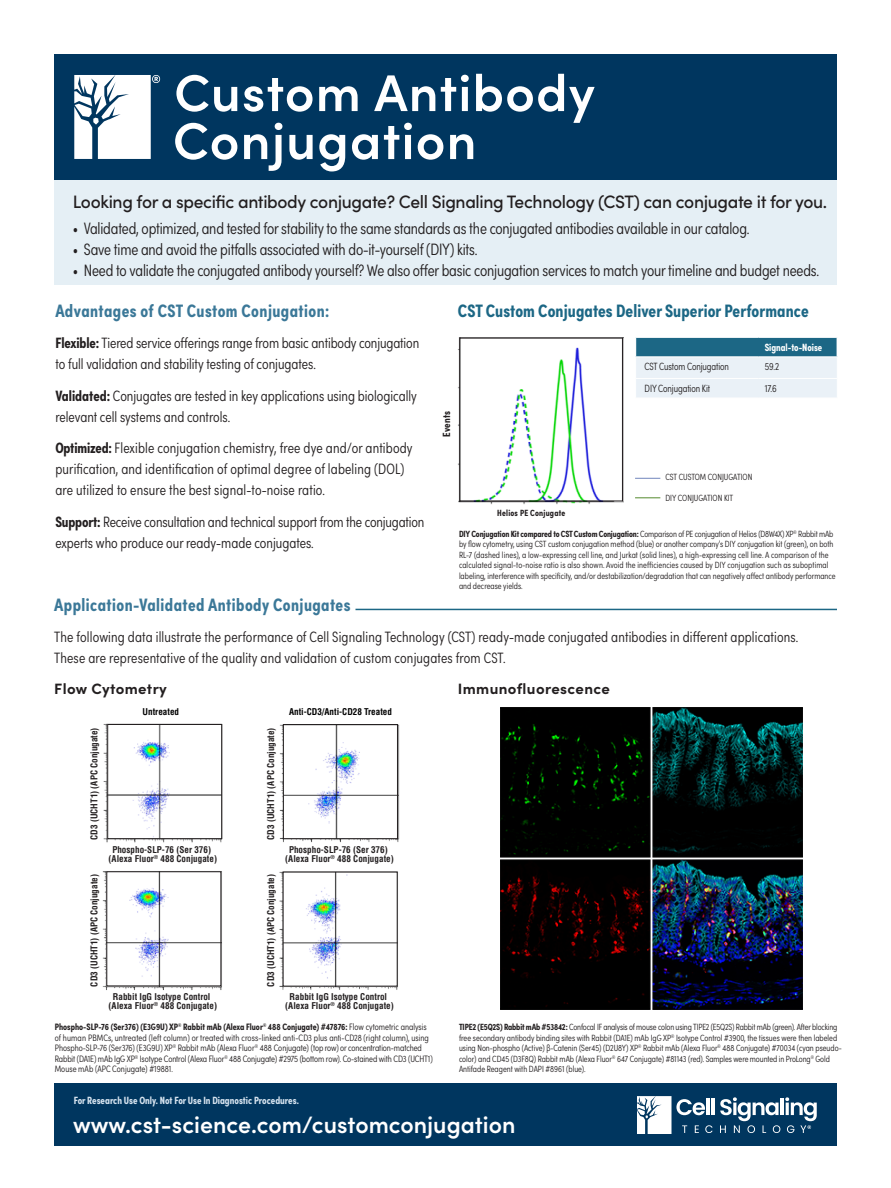
<style>
.page{position:relative;width:891px;height:1188px;background:#fff}
.page>*{position:absolute;margin:0;border:0;box-sizing:border-box;transform-origin:0 0}
.Display_New_Products{font:600 51.75px "Sofia Pro";letter-spacing:.02em;color:#fff}
.t1{font:600 23.85px "Sofia Pro";color:#fff}
.Table_Section_Header{font:500 18px "Sofia Pro";letter-spacing:-.02em;color:#231f20}
.Head_Blue{font:700 18px "Sofia Pro Condensed";letter-spacing:.025em;color:#3b7898}
.Head_Blue-2{font:700 18px "Sofia Pro Condensed";letter-spacing:.005em;color:#1c6785}
.BULLET_intro{font:300 16.5px "Sofia Pro Condensed";letter-spacing:-.01em;color:#231f20}
.BODY{font:300 15px/21px "Sofia Pro Condensed";color:#231f20}
.t2{font:700 15px "Sofia Pro";letter-spacing:.025em;color:#231f20}
.t3{font:700 10.5px "Sofia Pro Condensed";color:#d7e4f0}
.Body_Text{font:300 10.5px "Sofia Pro Condensed";letter-spacing:-.01em;color:#231f20}
.t4{font:700 10.5px "Sofia Pro Condensed";color:#fff}
.t5{font:700 10.5px "Sofia Pro Condensed";letter-spacing:.02em;color:#231f20}
.t6{font:300 9.3px/10.5px "Sofia Pro Condensed";color:#231f20}
.t7{font:700 condensed 9.15px/9.1px "Helvetica";color:#231f20;text-align:center}
.t8{font:700 condensed 9.15px "Helvetica";color:#000}
.t9{font:300 9px/10.5px "Sofia Pro Condensed";color:#231f20}
.t10{font:700 9px "Sofia Pro Condensed";letter-spacing:.025em;color:#231f20}
.s1{font-weight:700}
</style>
<div class="page">
<div style="left:54px;top:54px;width:783px;height:126px;background:#00365f"></div>
<svg style="left:74px;top:75px;width:86px;height:84px"></svg>
<div style="left:54px;top:1083px;width:783px;height:63px;background:#00365f"></div>
<svg style="left:637px;top:1096px;width:180px;height:38px"></svg>
<div style="left:54px;top:180px;width:783px;height:105px;background:#e5eff5"></div>
<img style="left:458px;top:338px;width:166px;height:166px">
<div style="left:459px;top:338px;width:164px;height:163px;border:1px solid #241f21"></div>
<svg style="left:635px;top:497px;width:25px;height:1px"></svg>
<svg style="left:635px;top:478px;width:25px;height:1px"></svg>
<svg style="left:635px;top:337px;width:202px;height:61px;background:#adc8d5"></svg>
<hr style="left:635px;top:356px;width:124px;height:1px;background:#fff">
<hr style="left:759px;top:356px;width:79px;height:1px;background:#fff">
<img style="left:103px;top:723px;width:120px;height:120px">
<div style="left:107px;top:724px;width:115px;height:115px;border:1px solid #231f20"></div>
<img style="left:279px;top:724px;width:121px;height:119px">
<div style="left:283px;top:724px;width:115px;height:115px;border:1px solid #231f20"></div>
<img style="left:102px;top:871px;width:120px;height:120px">
<img style="left:279px;top:871px;width:119px;height:119px">
<hr style="left:356px;top:609px;width:481px;height:1px;background:#1c6785">
<img style="left:501px;top:708px;width:301px;height:301px">
<p class="Display_New_Products" style="left:174px;top:54px;width:422px">Custom Antibody</p>
<p class="Display_New_Products" style="left:173px;top:102px;width:305px">Conjugation</p>
<p class="Table_Section_Header" style="left:73px;top:188px;width:756px">Looking for a specific antibody conjugate? Cell Signaling Technology (CST) can conjugate it for you.</p>
<p class="BULLET_intro" style="left:73px;top:216px;width:678px">• Validated, optimized, and tested for stability to the same standards as the conjugated antibodies available in our catalog.</p>
<p class="BULLET_intro" style="left:73px;top:237px;width:406px">• Save time and avoid the pitfalls associated with do-it-yourself (DIY) kits.</p>
<p class="BULLET_intro" style="left:73px;top:258px;width:748px">• Need to validate the conjugated antibody yourself? We also offer basic conjugation services to match your timeline and budget needs.</p>
<p class="Head_Blue" style="left:55px;top:297px;width:275px">Advantages of CST Custom Conjugation:</p>
<p class="BODY" style="left:55px;top:332px;width:365px"><span class="s1">Flexible:</span> Tiered service offerings range from basic antibody conjugation to full validation and stability testing of conjugates.</p>
<p class="BODY" style="left:55px;top:384px;width:363px"><span class="s1">Validated:</span> Conjugates are tested in key applications using biologically relevant cell systems and controls.</p>
<p class="BODY" style="left:55px;top:437px;width:359px"><span class="s1">Optimized:</span> Flexible conjugation chemistry, free dye and/or antibody purification, and identification of optimal degree of labeling (DOL) are utilized to ensure the best signal-to-noise ratio.</p>
<p class="BODY" style="left:55px;top:510px;width:371px"><span class="s1">Support:</span> Receive consultation and technical support from the conjugation experts who produce our ready-made conjugates.</p>
<p class="Head_Blue-2" style="left:458px;top:297px;width:352px">CST Custom Conjugates Deliver Superior Performance</p>
<p class="t4" style="left:765px;top:339px;width:59px">Signal-to-Noise</p>
<p class="Body_Text" style="left:645px;top:359px;width:86px">CST Custom Conjugation</p>
<p class="Body_Text" style="left:765px;top:359px;width:16px">59.2</p>
<p class="Body_Text" style="left:645px;top:381px;width:67px">DIY Conjugation Kit</p>
<p class="Body_Text" style="left:765px;top:381px;width:14px">17.6</p>
<p class="t5" style="left:439px;top:437px;width:27px;rotate:-90deg">Events</p>
<p class="t9" style="left:665px;top:471px;width:88px">CST CUSTOM CONJUGATION</p>
<p class="t9" style="left:665px;top:492px;width:69px">DIY CONJUGATION KIT</p>
<p class="t10" style="left:497px;top:506px;width:70px">Helios PE Conjugate</p>
<p class="t9" style="left:459px;top:528px;width:378px"><span class="s1">DIY Conjugation Kit compared to CST Custom Conjugation:</span> Comparison of PE conjugation of Helios (D8W4X) XP<sup>®</sup> Rabbit mAb by flow cytometry, using CST custom conjugation method (blue) or another company’s DIY conjugation kit (green), on both RL-7 (dashed lines), a low-expressing cell line, and Jurkat (solid lines), a high-expressing cell line. A comparison of the calculated signal-to-noise ratio is also shown. Avoid the inefficiencies caused by DIY conjugation such as suboptimal labeling, interference with specificity, and/or destabilization/degradation that can negatively affect antibody performance and decrease yields.</p>
<p class="Head_Blue" style="left:54px;top:590px;width:298px">Application-Validated Antibody Conjugates</p>
<p class="BODY" style="left:54px;top:625px;width:746px">The following data illustrate the performance of Cell Signaling Technology (CST) ready-made conjugated antibodies in different applications.<br>These are representative of the quality and validation of custom conjugates from CST.</p>
<p class="t2" style="left:54px;top:677px;width:114px">Flow Cytometry</p>
<p class="t2" style="left:458px;top:677px;width:154px">Immunofluorescence</p>
<p class="t7" style="left:90px;top:840px;width:114px;rotate:-90deg">CD3 (UCHT1) (APC Conjugate)</p>
<p class="t7" style="left:90px;top:987px;width:114px;rotate:-90deg">CD3 (UCHT1) (APC Conjugate)</p>
<p class="t8" style="left:143px;top:706px;width:38px">Untreated</p>
<p class="t8" style="left:289px;top:706px;width:104px">Anti-CD3/Anti-CD28 Treated</p>
<p class="t7" style="left:109px;top:845px;width:110px">Phospho-SLP-76 (Ser 376) (Alexa Fluor<sup>®</sup> 488 Conjugate)</p>
<p class="t7" style="left:109px;top:992px;width:110px">Rabbit IgG Isotype Control (Alexa Fluor<sup>®</sup> 488 Conjugate)</p>
<p class="t7" style="left:266px;top:840px;width:114px;rotate:-90deg">CD3 (UCHT1) (APC Conjugate)</p>
<p class="t7" style="left:266px;top:987px;width:114px;rotate:-90deg">CD3 (UCHT1) (APC Conjugate)</p>
<p class="t7" style="left:285px;top:845px;width:110px">Phospho-SLP-76 (Ser 376) (Alexa Fluor<sup>®</sup> 488 Conjugate)</p>
<p class="t7" style="left:285px;top:992px;width:110px">Rabbit IgG Isotype Control (Alexa Fluor<sup>®</sup> 488 Conjugate)</p>
<p class="t6" style="left:55px;top:1021px;width:379px"><span class="s1">Phospho-SLP-76 (Ser376) (E3G9U) XP</span><sup>®</sup> <span class="s1">Rabbit mAb (Alexa Fluor</span><sup>®</sup> <span class="s1">488 Conjugate) #47876:</span> Flow cytometric analysis of human PBMCs, untreated (left column) or treated with cross-linked anti-CD3 plus anti-CD28 (right column), using Phospho-SLP-76 (Ser376) (E3G9U) XP<sup>®</sup> Rabbit mAb (Alexa Fluor<sup>®</sup> 488 Conjugate) (top row) or concentration-matched Rabbit (DA1E) mAb IgG XP<sup>®</sup> Isotype Control (Alexa Fluor<sup>®</sup> 488 Conjugate) #2975 (bottom row). Co-stained with CD3 (UCHT1)<br>Mouse mAb (APC Conjugate) #19881.</p>
<p class="t3" style="left:74px;top:1092px;width:227px">For Research Use Only. Not For Use In Diagnostic Procedures.</p>
<p class="t9" style="left:459px;top:1021px;width:384px"><span class="s1">TIPE2 (E5Q2S) Rabbit mAb #53842:</span> Confocal IF analysis of mouse colon using TIPE2 (E5Q2S) Rabbit mAb (green). After blocking free secondary antibody binding sites with Rabbit (DA1E) mAb IgG XP<sup>®</sup> Isotype Control #3900, the tissues were then labeled using Non-phospho (Active) β-Catenin (Ser45) (D2U8Y) XP<sup>®</sup> Rabbit mAb (Alexa Fluor<sup>®</sup> 488 Conjugate) #70034 (cyan pseudo&shy;color) and CD45 (D3F8Q) Rabbit mAb (Alexa Fluor<sup>®</sup> 647 Conjugate) #81143 (red). Samples were mounted in ProLong<sup>®</sup> Gold Antifade Reagent with DAPI #8961 (blue).</p>
<h2 class="t1" style="left:73px;top:1107px;width:444px">www.cst-science.com/customconjugation</h2>
</div>
